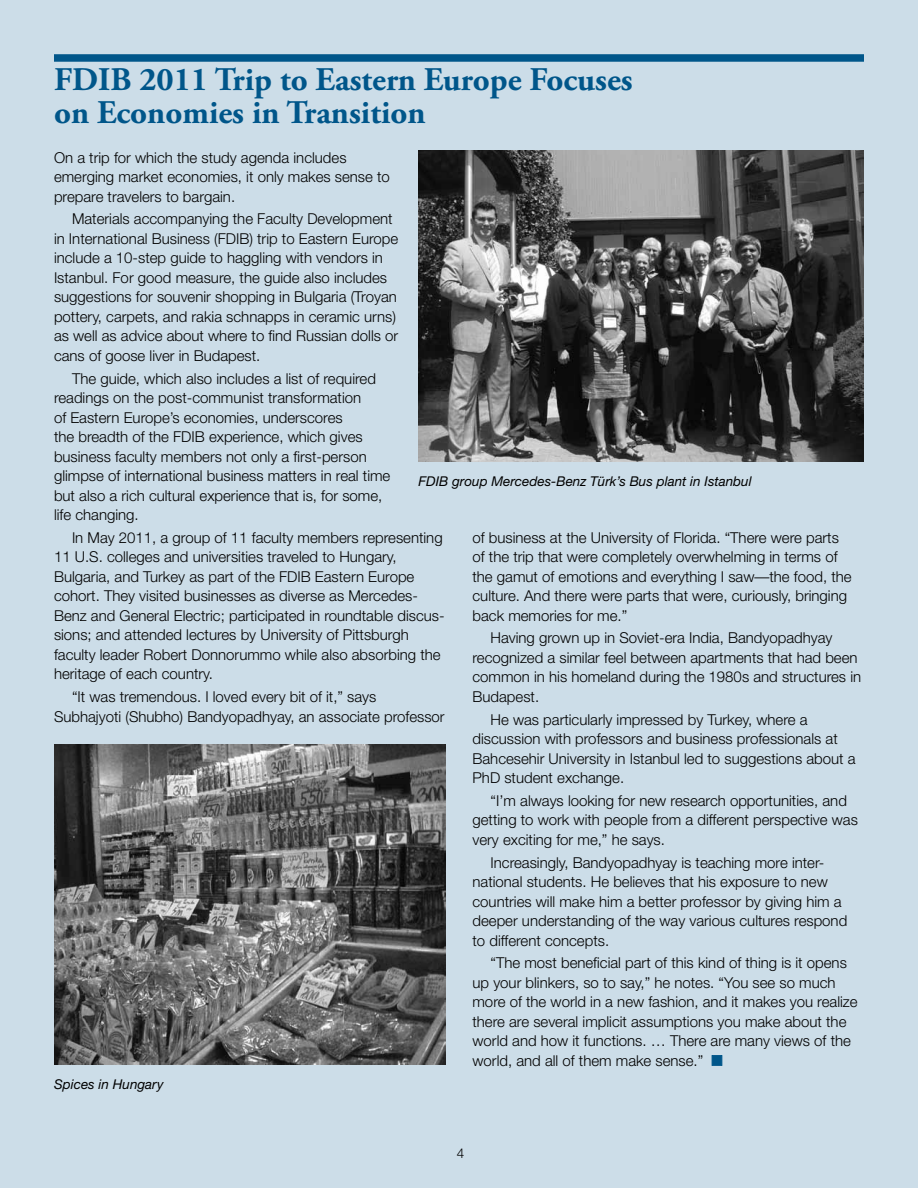
<style>
.page{position:relative;width:918px;height:1188px;background:#ccdde8}
.page>*{position:absolute;margin:0;border:0;box-sizing:border-box;transform-origin:0 0}
.t1{font:700 33px/33px "Adobe Garamond Pro";color:#00568a}
.t2{font:300 15px/19.5px "Helvetica Neue";color:#000}
.t3{font:italic 13.5px "Helvetica Neue";color:#000}
.t4{font:300 13.5px "Helvetica Neue";color:#000}
</style>
<div class="page">
<div style="left:54px;top:54px;width:810px;height:8px;background:#00568a"></div>
<div style="left:712px;top:1055px;width:10px;height:11px;background:#00568a;border:1px solid #00568a"></div>
<img style="left:418px;top:151px;width:446px;height:310px">
<img style="left:54px;top:745px;width:392px;height:320px">
<h1 class="t1" style="left:54px;top:64px;width:580px">FDIB 2011 Trip to Eastern Europe Focuses on Economies in Transition</h1>
<p class="t2" style="left:54px;top:147px;width:337px">On a trip for which the study agenda includes emerging market economies, it only makes sense to prepare travelers to bargain.</p>
<p class="t2" style="left:54px;top:209px;width:346px;text-indent:18px">Materials accompanying the Faculty Development in International Business (FDIB) trip to Eastern Europe include a 10-step guide to haggling with vendors in Istanbul. For good measure, the guide also includes suggestions for souvenir shopping in Bulgaria (Troyan pottery, carpets, and rakia schnapps in ceramic urns) as well as advice about where to find Russian dolls or cans of goose liver in Budapest.</p>
<p class="t2" style="left:54px;top:368px;width:338px;text-indent:18px">The guide, which also includes a list of required readings on the post-communist transformation<br>of Eastern Europe’s economies, underscores<br>the breadth of the FDIB experience, which gives business faculty members not only a first-person glimpse of international business matters in real time but also a rich cultural experience that is, for some, life changing.</p>
<p class="t2" style="left:54px;top:528px;width:392px;text-indent:18px">In May 2011, a group of 11 faculty members representing 11 U.S. colleges and universities traveled to Hungary, Bulgaria, and Turkey as part of the FDIB Eastern Europe cohort. They visited businesses as diverse as Mercedes-Benz and General Electric; participated in roundtable discus&shy;sions; and attended lectures by University of Pittsburgh faculty leader Robert Donnorummo while also absorbing the heritage of each country.</p>
<p class="t2" style="left:54px;top:687px;width:392px;text-indent:18px">“It was tremendous. I loved every bit of it,” says<br>Subhajyoti (Shubho) Bandyopadhyay, an associate professor</p>
<p class="t3" style="left:418px;top:473px;width:335px">FDIB group Mercedes-Benz Türk’s Bus plant in Istanbul</p>
<p class="t2" style="left:472px;top:527px;width:381px">of business at the University of Florida. “There were parts of the trip that were completely overwhelming in terms of the gamut of emotions and everything I saw—the food, the culture. And there were parts that were, curiously, bringing back memories for me.”</p>
<p class="t2" style="left:472px;top:628px;width:390px;text-indent:18px">Having grown up in Soviet-era India, Bandyopadhyay recognized a similar feel between apartments that had been common in his homeland during the 1980s and structures in Budapest.</p>
<p class="t2" style="left:472px;top:709px;width:385px;text-indent:18px">He was particularly impressed by Turkey, where a discussion with professors and business professionals at Bahcesehir University in Istanbul led to suggestions about a PhD student exchange.</p>
<p class="t2" style="left:472px;top:790px;width:387px;text-indent:18px">“I’m always looking for new research opportunities, and getting to work with people from a different perspective was very exciting for me,” he says.</p>
<p class="t2" style="left:472px;top:852px;width:376px;text-indent:18px">Increasingly, Bandyopadhyay is teaching more inter&shy;national students. He believes that his exposure to new countries will make him a better professor by giving him a deeper understanding of the way various cultures respond to different concepts.</p>
<p class="t2" style="left:472px;top:953px;width:387px;text-indent:18px">“The most beneficial part of this kind of thing is it opens up your blinkers, so to say,” he notes. “You see so much more of the world in a new fashion, and it makes you realize there are several implicit assumptions you make about the world and how it functions. … There are many views of the world, and all of them make sense.”</p>
<p class="t3" style="left:54px;top:1076px;width:111px">Spices in Hungary</p>
<p class="t4" style="left:457px;top:1145px;width:9px">4</p>
</div>
